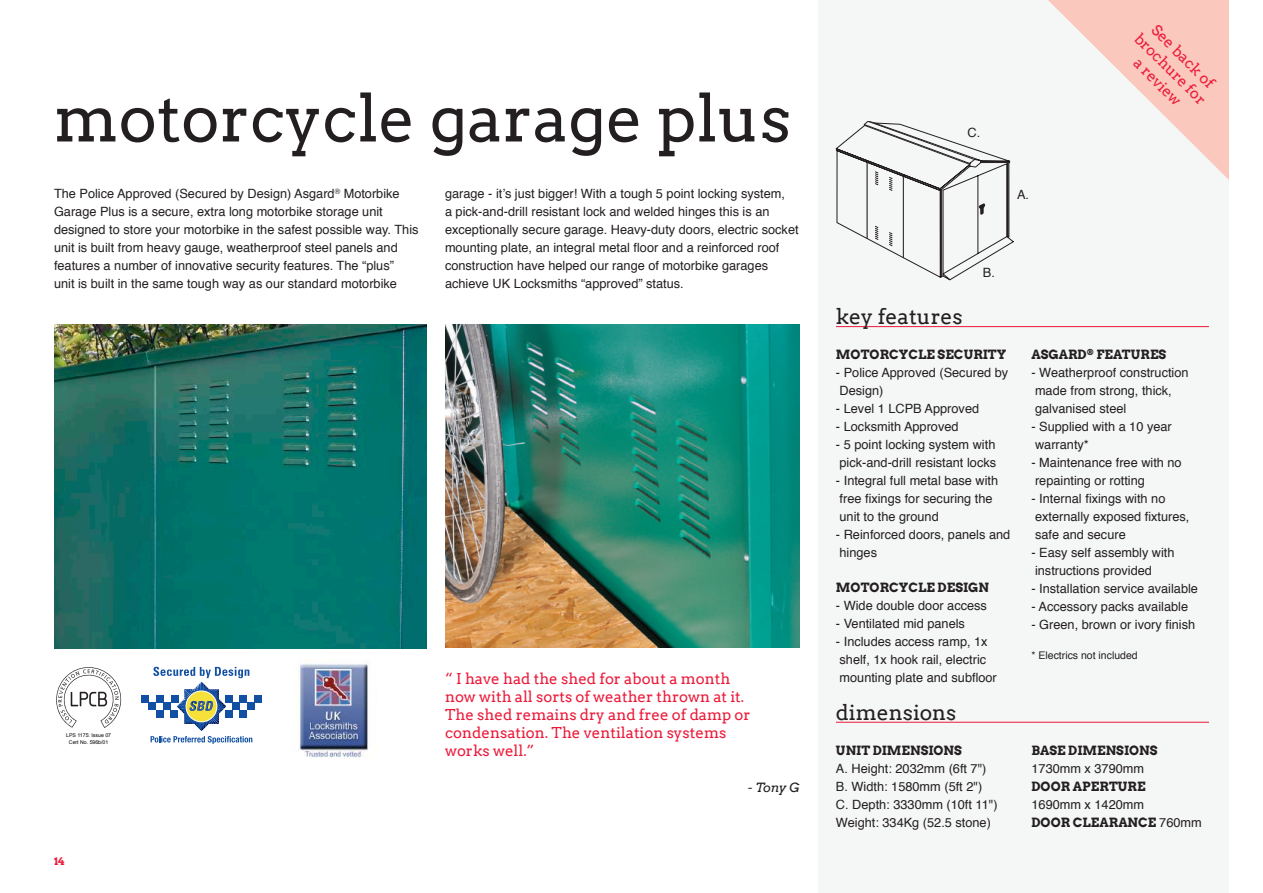
<style>
.page{position:relative;width:1263px;height:893px;background:#fff}
.page>*{position:absolute;margin:0;border:0;box-sizing:border-box;transform-origin:0 0}
.t1{font:64.5px "Arvo";color:#231f20}
.t2{font:21px "Arvo";color:#231f20}
.t3{font:15px/18px "Arvo";color:#ec1a3a}
.t4{font:12.75px/18px "Helvetica";color:#231f20}
.t5{font:700 12.75px "Arvo";color:#231f20}
.t6{font:italic 12.75px "Arvo";color:#231f20}
.t7{font:10.5px "Helvetica";color:#231f20}
.t8{font:700 10.5px "Arvo";color:#ec1a3a}
.t9{font:5.25px/7.2px "Arial";color:#000;text-align:center}
.s1{font-family:"Helvetica";font-weight:400}
</style>
<div class="page">
<div style="left:818px;top:0;width:411px;height:893px;background:#f5f6f6"></div>
<svg style="left:1048px;top:0;width:181px;height:180px"></svg>
<hr style="left:836px;top:722px;width:373px;height:1px;background:#ec1a3a">
<hr style="left:836px;top:326px;width:373px;height:1px;background:#ec1a3a">
<img style="left:54px;top:325px;width:373px;height:323px">
<img style="left:445px;top:324px;width:354px;height:323px">
<svg style="left:836px;top:121px;width:177px;height:159px"></svg>
<svg style="left:56px;top:667px;width:65px;height:61px"></svg>
<div style="left:141px;top:695px;width:8px;height:8px;background:#1150a2"></div>
<div style="left:149px;top:703px;width:7px;height:7px;background:#1150a2"></div>
<div style="left:254px;top:695px;width:8px;height:8px;background:#1150a2"></div>
<div style="left:247px;top:703px;width:7px;height:7px;background:#1150a2"></div>
<svg style="left:151px;top:667px;width:101px;height:77px"></svg>
<img style="left:298px;top:662px;width:71px;height:95px">
<h1 class="t1" style="left:54px;top:79px;width:739px">motorcycle garage plus</h1>
<p class="t4" style="left:54px;top:185px;width:366px">The Police Approved (Secured by Design) Asgard<sup>®</sup> Motorbike Garage Plus is a secure, extra long motorbike storage unit designed to store your motorbike in the safest possible way. This unit is built from heavy gauge, weatherproof steel panels and features a number of innovative security features. The “plus”<br>unit is built in the same tough way as our standard motorbike</p>
<p class="t4" style="left:445px;top:185px;width:355px">garage - it’s just bigger! With a tough 5 point locking system,<br>a pick-and-drill resistant lock and welded hinges this is an exceptionally secure garage. Heavy-duty doors, electric socket mounting plate, an integral metal floor and a reinforced roof construction have helped our range of motorbike garages achieve UK Locksmiths “approved” status.</p>
<p class="t9" style="left:66px;top:731px;width:46px">LPS 1175: Issue 07<br>Cert No. 596b/01</p>
<p class="t8" style="left:54px;top:854px;width:12px">14</p>
<p class="t3" style="left:445px;top:670px;width:307px">“ I have had the shed for about a month now with all sorts of weather thrown at it.<br>The shed remains dry and free of damp or condensation. The ventilation systems works well.”</p>
<p class="t6" style="left:747px;top:779px;width:53px">- Tony G</p>
<p class="t4" style="left:967px;top:124px;width:14px">C.</p>
<p class="t4" style="left:1017px;top:186px;width:14px">A.</p>
<h2 class="t2" style="left:836px;top:304px;width:128px">key features</h2>
<p class="t4" style="left:983px;top:264px;width:14px">B.</p>
<p class="t3" style="left:1156px;top:17px;width:95px;text-align:center;rotate:45deg">See back of brochure for a review</p>
<p class="t5" style="left:836px;top:347px;width:172px">MOTORCYCLE SECURITY</p>
<p class="t4" style="left:836px;top:364px;width:174px">- Police Approved (Secured by<br>Design)</p>
<p class="t4" style="left:836px;top:400px;width:145px">- Level 1 LCPB Approved</p>
<p class="t4" style="left:836px;top:418px;width:124px">- Locksmith Approved</p>
<p class="t4" style="left:836px;top:436px;width:162px">- 5 point locking system with pick-and-drill resistant locks</p>
<p class="t4" style="left:836px;top:472px;width:164px">- Integral full metal base with free fixings for securing the unit to the ground</p>
<p class="t4" style="left:836px;top:526px;width:176px">- Reinforced doors, panels and hinges</p>
<p class="t5" style="left:836px;top:580px;width:154px">MOTORCYCLE DESIGN</p>
<p class="t4" style="left:836px;top:597px;width:152px">- Wide double door access</p>
<p class="t4" style="left:836px;top:615px;width:130px">- Ventilated mid panels</p>
<p class="t4" style="left:836px;top:633px;width:162px">- Includes access ramp, 1x shelf, 1x hook rail, electric mounting plate and subfloor</p>
<h2 class="t2" style="left:836px;top:700px;width:122px">dimensions</h2>
<p class="t5" style="left:836px;top:742px;width:127px">UNIT DIMENSIONS</p>
<p class="t4" style="left:836px;top:760px;width:163px">A. Height: 2032mm (6ft 7")<br>B. Width: 1580mm (5ft 2")<br>C. Depth: 3330mm (10ft 11")<br>Weight: 334Kg (52.5 stone)</p>
<p class="t5" style="left:1031px;top:347px;width:136px">ASGARD<sup>®</sup> FEATURES</p>
<p class="t4" style="left:1031px;top:364px;width:159px">- Weatherproof construction made from strong, thick, galvanised steel</p>
<p class="t4" style="left:1031px;top:418px;width:142px">- Supplied with a 10 year warranty*</p>
<p class="t4" style="left:1031px;top:454px;width:152px">- Maintenance free with no repainting or rotting</p>
<p class="t4" style="left:1031px;top:490px;width:160px">- Internal fixings with no externally exposed fixtures, safe and secure</p>
<p class="t4" style="left:1031px;top:544px;width:145px">- Easy self assembly with instructions provided</p>
<p class="t4" style="left:1031px;top:580px;width:168px">- Installation service available</p>
<p class="t4" style="left:1031px;top:598px;width:158px">- Accessory packs available</p>
<p class="t4" style="left:1031px;top:616px;width:165px">- Green, brown or ivory finish</p>
<p class="t7" style="left:1031px;top:647px;width:108px">* Electrics not included</p>
<p class="t5" style="left:1031px;top:742px;width:127px">BASE DIMENSIONS</p>
<p class="t4" style="left:1031px;top:760px;width:114px">1730mm x 3790mm</p>
<p class="t5" style="left:1031px;top:778px;width:116px">DOOR APERTURE</p>
<p class="t4" style="left:1031px;top:796px;width:114px">1690mm x 1420mm</p>
<p class="t5" style="left:1031px;top:814px;width:172px">DOOR CLEARANCE <span class="s1">760mm</span></p>
</div>
